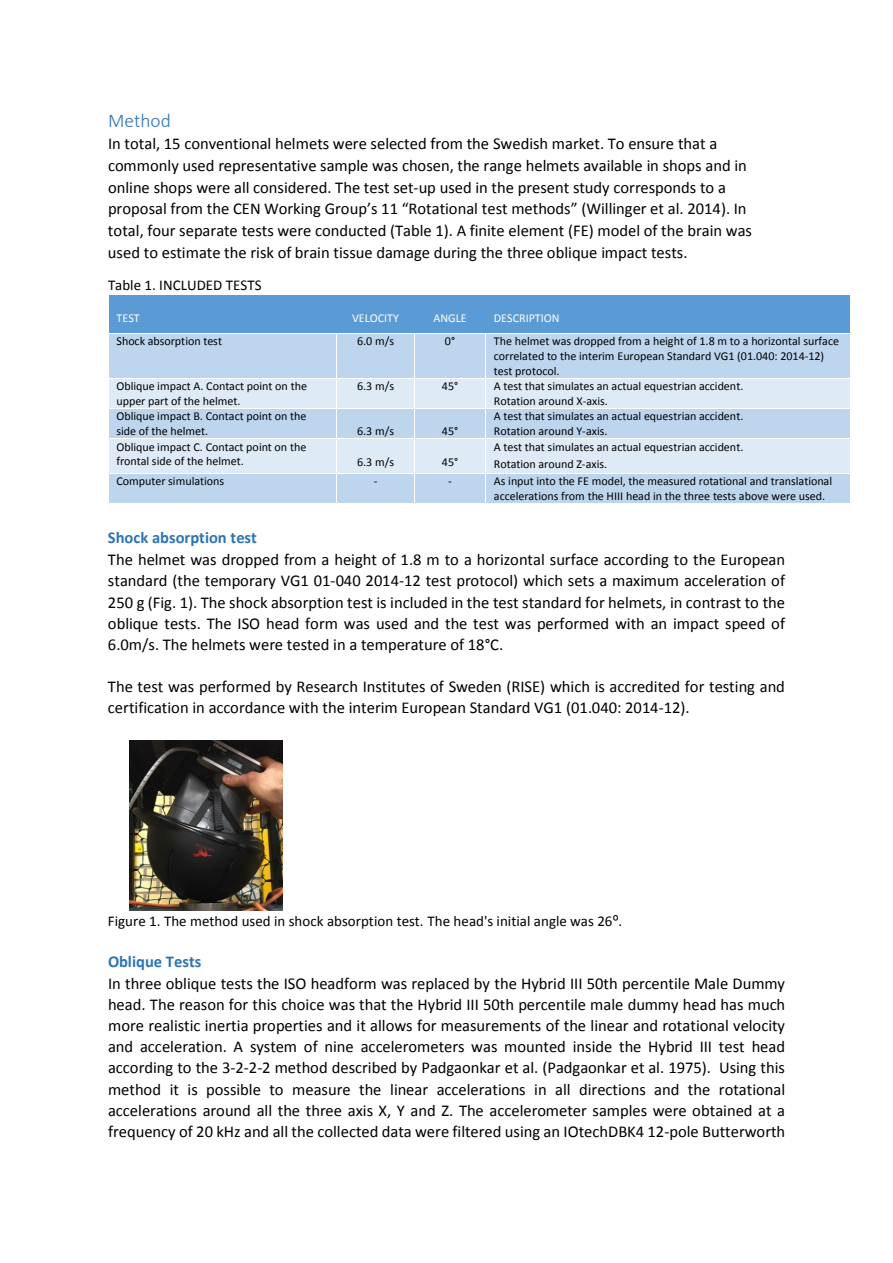
<style>
.page{position:relative;width:893px;height:1263px;background:#fff}
.page>*{position:absolute;margin:0;border:0;box-sizing:border-box;transform-origin:0 0}
.t1{font:300 19.5px "Calibri";color:#2e74b5}
.t2{font:16.5px/21.1px "Calibri";color:#000}
.t3{font:700 16.5px "Calibri";letter-spacing:-.005em;color:#2e74b5}
.t4{font:15px "Calibri";color:#000}
.t5{font:12px/14.5px "Calibri";letter-spacing:-.005em;color:#000}
.t6{font:12px "Calibri";color:#fff}
</style>
<div class="page">
<div style="left:109px;top:295px;width:228px;height:38px;background:#5b9bd5"></div>
<div style="left:337px;top:295px;width:77px;height:38px;background:#5b9bd5"></div>
<div style="left:414px;top:295px;width:72px;height:38px;background:#5b9bd5"></div>
<div style="left:486px;top:295px;width:364px;height:38px;background:#5b9bd5"></div>
<div style="left:109px;top:334px;width:228px;height:44px;background:#bdd6ee"></div>
<div style="left:337px;top:334px;width:77px;height:44px;background:#bdd6ee"></div>
<div style="left:415px;top:334px;width:70px;height:44px;background:#bdd6ee"></div>
<div style="left:486px;top:334px;width:364px;height:44px;background:#bdd6ee"></div>
<hr style="left:337px;top:334px;width:1px;height:44px;background:#fff">
<div style="left:109px;top:379px;width:228px;height:29px;background:#deeaf6"></div>
<div style="left:337px;top:379px;width:77px;height:29px;background:#deeaf6"></div>
<div style="left:415px;top:379px;width:70px;height:29px;background:#deeaf6"></div>
<div style="left:486px;top:379px;width:364px;height:29px;background:#deeaf6"></div>
<div style="left:109px;top:409px;width:228px;height:29px;background:#bdd6ee"></div>
<div style="left:337px;top:409px;width:77px;height:29px;background:#bdd6ee"></div>
<div style="left:415px;top:409px;width:70px;height:29px;background:#bdd6ee"></div>
<div style="left:486px;top:409px;width:364px;height:29px;background:#bdd6ee"></div>
<div style="left:109px;top:439px;width:228px;height:34px;background:#deeaf6"></div>
<div style="left:337px;top:439px;width:77px;height:34px;background:#deeaf6"></div>
<div style="left:415px;top:439px;width:70px;height:34px;background:#deeaf6"></div>
<div style="left:486px;top:439px;width:364px;height:34px;background:#deeaf6"></div>
<hr style="left:337px;top:439px;width:1px;height:34px;background:#fff">
<div style="left:109px;top:474px;width:228px;height:29px;background:#bdd6ee"></div>
<div style="left:337px;top:474px;width:77px;height:29px;background:#bdd6ee"></div>
<div style="left:415px;top:474px;width:70px;height:29px;background:#bdd6ee"></div>
<div style="left:486px;top:474px;width:364px;height:29px;background:#bdd6ee"></div>
<img style="left:129px;top:740px;width:154px;height:170px">
<h2 class="t1" style="left:108px;top:108px;width:64px">Method</h2>
<p class="t2" style="left:108px;top:133px;width:646px;line-height:21.8px">In total, 15 conventional helmets were selected from the Swedish market. To ensure that a commonly used representative sample was chosen, the range helmets available in shops and in online shops were all considered. The test set-up used in the present study corresponds to a proposal from the CEN Working Group’s 11 “Rotational test methods” (Willinger et al. 2014). In total, four separate tests were conducted (Table 1). A finite element (FE) model of the brain was used to estimate the risk of brain tissue damage during the three oblique impact tests.</p>
<p class="t4" style="left:108px;top:276px;width:155px">Table 1. INCLUDED TESTS</p>
<p class="t6" style="left:116px;top:310px;width:25px">TEST</p>
<p class="t6" style="left:352px;top:310px;width:48px">VELOCITY</p>
<p class="t6" style="left:433px;top:310px;width:35px">ANGLE</p>
<p class="t6" style="left:494px;top:310px;width:67px">DESCRIPTION</p>
<p class="t5" style="left:116px;top:334px;width:107px">Shock absorption test</p>
<p class="t5" style="left:357px;top:334px;width:38px">6.0 m/s</p>
<p class="t5" style="left:445px;top:334px;width:12px">0°</p>
<p class="t5" style="left:494px;top:334px;width:347px">The helmet was dropped from a height of 1.8 m to a horizontal surface correlated to the interim European Standard VG1 (01.040: 2014-12) test protocol.</p>
<p class="t5" style="left:116px;top:379px;width:192px">Oblique impact A. Contact point on the upper part of the helmet.</p>
<p class="t5" style="left:357px;top:379px;width:38px">6.3 m/s</p>
<p class="t5" style="left:442px;top:379px;width:18px">45°</p>
<p class="t5" style="left:494px;top:379px;width:251px">A test that simulates an actual equestrian accident.</p>
<p class="t5" style="left:494px;top:394px;width:115px">Rotation around X-axis.</p>
<p class="t5" style="left:116px;top:409px;width:192px">Oblique impact B. Contact point on the side of the helmet.</p>
<p class="t5" style="left:116px;top:440px;width:192px">Oblique impact C. Contact point on the frontal side of the helmet.</p>
<p class="t5" style="left:357px;top:424px;width:38px">6.3 m/s</p>
<p class="t5" style="left:442px;top:424px;width:18px">45°</p>
<p class="t5" style="left:357px;top:454px;width:38px">6.3 m/s</p>
<p class="t5" style="left:442px;top:454px;width:18px">45°</p>
<p class="t5" style="left:494px;top:409px;width:251px">A test that simulates an actual equestrian accident.</p>
<p class="t5" style="left:494px;top:424px;width:115px">Rotation around Y-axis.</p>
<p class="t5" style="left:494px;top:440px;width:251px">A test that simulates an actual equestrian accident.</p>
<p class="t5" style="left:494px;top:456px;width:115px">Rotation around Z-axis.</p>
<p class="t5" style="left:116px;top:474px;width:109px">Computer simulations</p>
<p class="t5" style="left:374px;top:474px;width:5px">-</p>
<p class="t5" style="left:448px;top:474px;width:5px">-</p>
<p class="t5" style="left:494px;top:474px;width:340px">As input into the FE model, the measured rotational and translational accelerations from the HIII head in the three tests above were used.</p>
<h2 class="t3" style="left:108px;top:527px;width:151px">Shock absorption test</h2>
<p class="t2" style="left:108px;top:549px;width:679px;text-align:justify">The helmet was dropped from a height of 1.8 m to a horizontal surface according to the European standard (the temporary VG1 01-040 2014-12 test protocol) which sets a maximum acceleration of 250 g (Fig. 1). The shock absorption test is included in the test standard for helmets, in contrast to the oblique tests. The ISO head form was used and the test was performed with an impact speed of 6.0m/s. The helmets were tested in a temperature of 18°C.</p>
<p class="t2" style="left:108px;top:676px;width:679px">The test was performed by Research Institutes of Sweden (RISE) which is accredited for testing and certification in accordance with the interim European Standard VG1 (01.040: 2014-12).</p>
<p class="t4" style="left:108px;top:912px;width:516px">Figure 1. The method used in shock absorption test. The head's initial angle was 26⁰.</p>
<h2 class="t3" style="left:108px;top:951px;width:95px">Oblique Tests</h2>
<p class="t2" style="left:108px;top:973px;width:679px;text-align:justify">In three oblique tests the ISO headform was replaced by the Hybrid III 50th percentile Male Dummy head. The reason for this choice was that the Hybrid III 50th percentile male dummy head has much more realistic inertia properties and it allows for measurements of the linear and rotational velocity and acceleration. A system of nine accelerometers was mounted inside the Hybrid III test head according to the 3-2-2-2 method described by Padgaonkar et al. (Padgaonkar et al. 1975). Using this method it is possible to measure the linear accelerations in all directions and the rotational accelerations around all the three axis X, Y and Z. The accelerometer samples were obtained at a frequency of 20 kHz and all the collected data were filtered using an IOtechDBK4 12-pole Butterworth</p>
</div>
